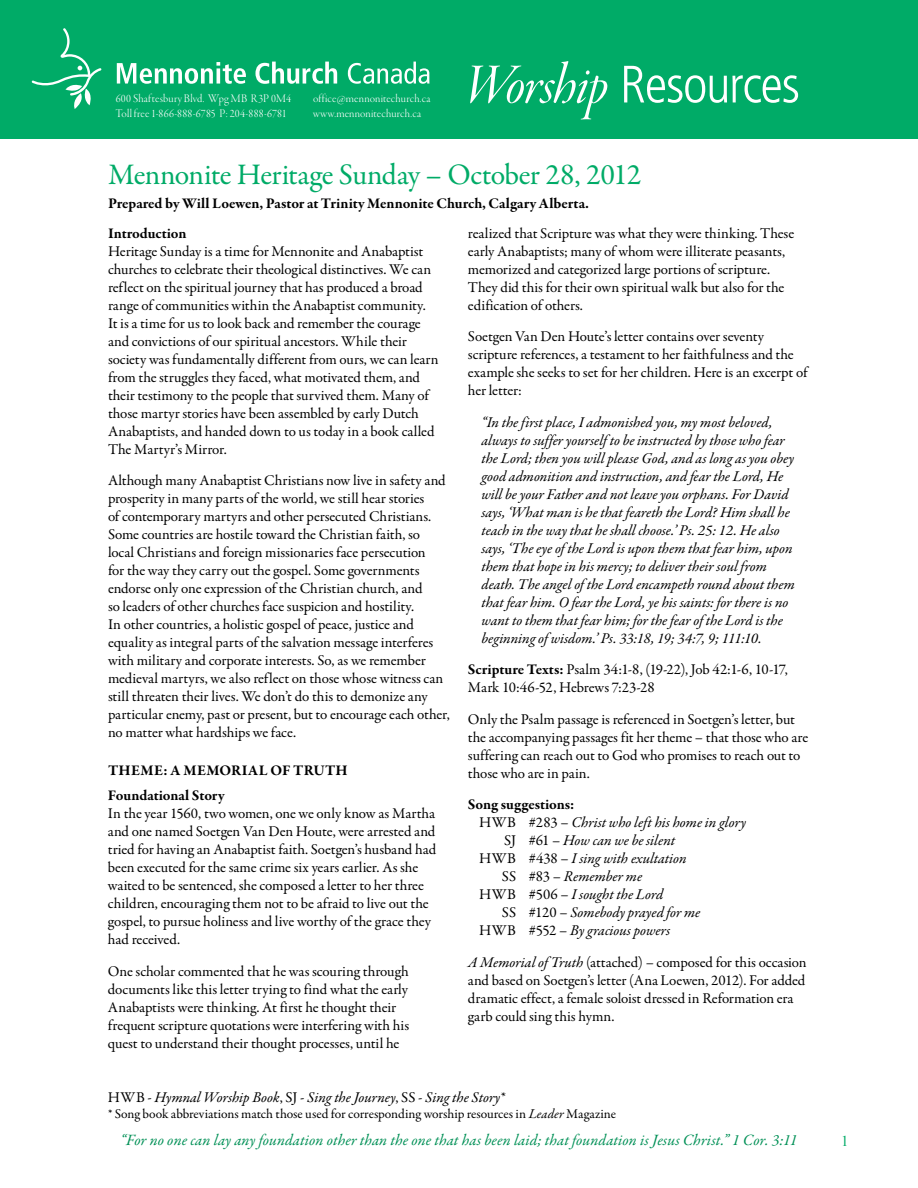
<style>
.page{position:relative;width:918px;height:1188px;background:#fff}
.page>*{position:absolute;margin:0;border:0;box-sizing:border-box;transform-origin:0 0}
.t1{font:300 condensed 52.5px "Frutiger";letter-spacing:-.025em;color:#fff}
.t2{font:30px "Garamond Premr Pro";letter-spacing:-.02em;color:#00ab67}
.t3{font:italic 15.9px "Garamond Premr Pro";color:#009056}
.t4{font:15px/18px "Garamond Premr Pro";letter-spacing:-.005em;color:#000}
.t5{font:italic 15px/18px "Garamond Premr Pro";letter-spacing:-.005em;color:#000}
.t6{font:700 15px/24.8px "Garamond Premr Pro";color:#000}
.t7{font:15px "Times New Roman";color:#00ab67}
.t8{font:13.5px "Garamond Premr Pro";color:#000}
.t9{font:12px/15px "Garamond Premr Pro Lt Disp";letter-spacing:.015em;color:#fff}
.s1{font-family:"Garamond Premr Pro It Disp";font-weight:400;font-stretch:normal;font-size:60px}
.s2{font-weight:700}
.s3{font-style:normal}
.s4{font-style:italic}
</style>
<div class="page">
<div style="left:0;top:0;width:918px;height:138px;background:#00ab67"></div>
<svg style="left:117px;top:62px;width:129px;height:22px"></svg>
<svg style="left:255px;top:62px;width:82px;height:22px"></svg>
<svg style="left:348px;top:62px;width:81px;height:22px"></svg>
<svg style="left:32px;top:28px;width:70px;height:81px"></svg>
<p class="t9" style="left:116px;top:91px;width:177px">600 Shaftesbury Blvd. Wpg MB R3P 0M4</p>
<p class="t9" style="left:116px;top:106px;width:173px">Toll free 1-866-888-6785 P: 204-888-6781</p>
<p class="t9" style="left:313px;top:91px;width:119px">office@mennonitechurch.ca www.mennonitechurch.ca</p>
<h1 class="t1" style="left:465px;top:55px;width:337px"><span class="s1">Worship</span> Resources</h1>
<h2 class="t2" style="left:108px;top:156px;width:535px">Mennonite Heritage Sunday – October 28, 2012</h2>
<p class="t6" style="left:108px;top:192px;width:483px">Prepared by Will Loewen, Pastor at Trinity Mennonite Church, Calgary Alberta.</p>
<p class="t6" style="left:108px;top:221px;width:80px">Introduction</p>
<p class="t4" style="left:108px;top:242px;width:332px">Heritage Sunday is a time for Mennonite and Anabaptist churches to celebrate their theological distinctives. We can reflect on the spiritual journey that has produced a broad range of communities within the Anabaptist community.<br>It is a time for us to look back and remember the courage and convictions of our spiritual ancestors. While their society was fundamentally different from ours, we can learn from the struggles they faced, what motivated them, and their testimony to the people that survived them. Many of those martyr stories have been assembled by early Dutch Anabaptists, and handed down to us today in a book called The Martyr’s Mirror.</p>
<p class="t4" style="left:108px;top:472px;width:343px">Although many Anabaptist Christians now live in safety and prosperity in many parts of the world, we still hear stories<br>of contemporary martyrs and other persecuted Christians.<br>Some countries are hostile toward the Christian faith, so local Christians and foreign missionaries face persecution<br>for the way they carry out the gospel. Some governments endorse only one expression of the Christian church, and<br>so leaders of other churches face suspicion and hostility.<br>In other countries, a holistic gospel of peace, justice and equality as integral parts of the salvation message interferes with military and corporate interests. So, as we remember medieval martyrs, we also reflect on those whose witness can still threaten their lives. We don’t do this to demonize any particular enemy, past or present, but to encourage each other, no matter what hardships we face.</p>
<p class="t6" style="left:108px;top:759px;width:241px">Theme: A Memorial of Truth<br>Foundational Story</p>
<p class="t4" style="left:108px;top:805px;width:330px">In the year 1560, two women, one we only know as Martha and one named Soetgen Van Den Houte, were arrested and tried for having an Anabaptist faith. Soetgen’s husband had been executed for the same crime six years earlier. As she waited to be sentenced, she composed a letter to her three children, encouraging them not to be afraid to live out the gospel, to pursue holiness and live worthy of the grace they had received.</p>
<p class="t4" style="left:108px;top:962px;width:303px">One scholar commented that he was scouring through documents like this letter trying to find what the early Anabaptists were thinking. At first he thought their frequent scripture quotations were interfering with his quest to understand their thought processes, until he</p>
<p class="t4" style="left:468px;top:224px;width:328px">realized that Scripture was what they were thinking. These early Anabaptists; many of whom were illiterate peasants, memorized and categorized large portions of scripture.<br>They did this for their own spiritual walk but also for the edification of others.</p>
<p class="t4" style="left:468px;top:328px;width:341px">Soetgen Van Den Houte’s letter contains over seventy scripture references, a testament to her faithfulness and the example she seeks to set for her children. Here is an excerpt of her letter:</p>
<p class="t5" style="left:481px;top:414px;width:315px">“In the first place, I admonished you, my most beloved, always to suffer yourself to be instructed by those who fear the Lord; then you will please God, and as long as you obey good admonition and instruction, and fear the Lord, He will be your Father and not leave you orphans. For David says, ‘What man is he that feareth the Lord? Him shall he teach in the way that he shall choose.’ Ps. 25: 12. He also says, ‘The eye of the Lord is upon them that fear him, upon them that hope in his mercy; to deliver their soul from death. The angel of the Lord encampeth round about them that fear him. O fear the Lord, ye his saints: for there is no want to them that fear him; for the fear of the Lord is the beginning of wisdom.’ Ps. 33:18, 19; 34:7, 9; 111:10.</p>
<p class="t4" style="left:468px;top:661px;width:321px"><span class="s2">Scripture Texts:</span> Psalm 34:1-8, (19-22), Job 42:1-6, 10-17,<br>Mark 10:46-52, Hebrews 7:23-28</p>
<p class="t4" style="left:468px;top:710px;width:342px">Only the Psalm passage is referenced in Soetgen’s letter, but the accompanying passages fit her theme – that those who are suffering can reach out to God who promises to reach out to those who are in pain.</p>
<p class="t6" style="left:468px;top:792px;width:108px">Song suggestions:</p>
<p class="t5" style="left:479px;top:814px;width:268px"><span class="s3">HWB #283 –</span> Christ who left his home in glory</p>
<p class="t5" style="left:504px;top:832px;width:173px"><span class="s3">SJ #61 –</span> How can we be silent</p>
<p class="t5" style="left:479px;top:850px;width:209px"><span class="s3">HWB #438 –</span> I sing with exultation</p>
<p class="t5" style="left:502px;top:868px;width:142px"><span class="s3">SS #83 –</span> Remember me</p>
<p class="t5" style="left:479px;top:886px;width:186px"><span class="s3">HWB #506 –</span> I sought the Lord</p>
<p class="t5" style="left:502px;top:904px;width:200px"><span class="s3">SS #120 –</span> Somebody prayed for me</p>
<p class="t5" style="left:479px;top:922px;width:193px"><span class="s3">HWB #552 –</span> By gracious powers</p>
<p class="t4" style="left:468px;top:953px;width:340px"><span class="s4">A Memorial of Truth</span> (attached) – composed for this occasion and based on Soetgen’s letter (Ana Loewen, 2012). For added dramatic effect, a female soloist dressed in Reformation era garb could sing this hymn.</p>
<p class="t5" style="left:108px;top:1089px;width:398px"><span class="s3">HWB -</span> Hymnal Worship Book<span class="s3">, SJ -</span> Sing the Journey<span class="s3">, SS -</span> Sing the Story*</p>
<p class="t8" style="left:108px;top:1105px;width:510px">* Song book abbreviations match those used for corresponding worship resources in <span class="s4">Leader</span> Magazine</p>
<p class="t3" style="left:120px;top:1130px;width:679px">“For no one can lay any foundation other than the one that has been laid; that foundation is Jesus Christ.” 1 Cor. 3:11</p>
<p class="t7" style="left:841px;top:1131px;width:9px">1</p>
</div>
